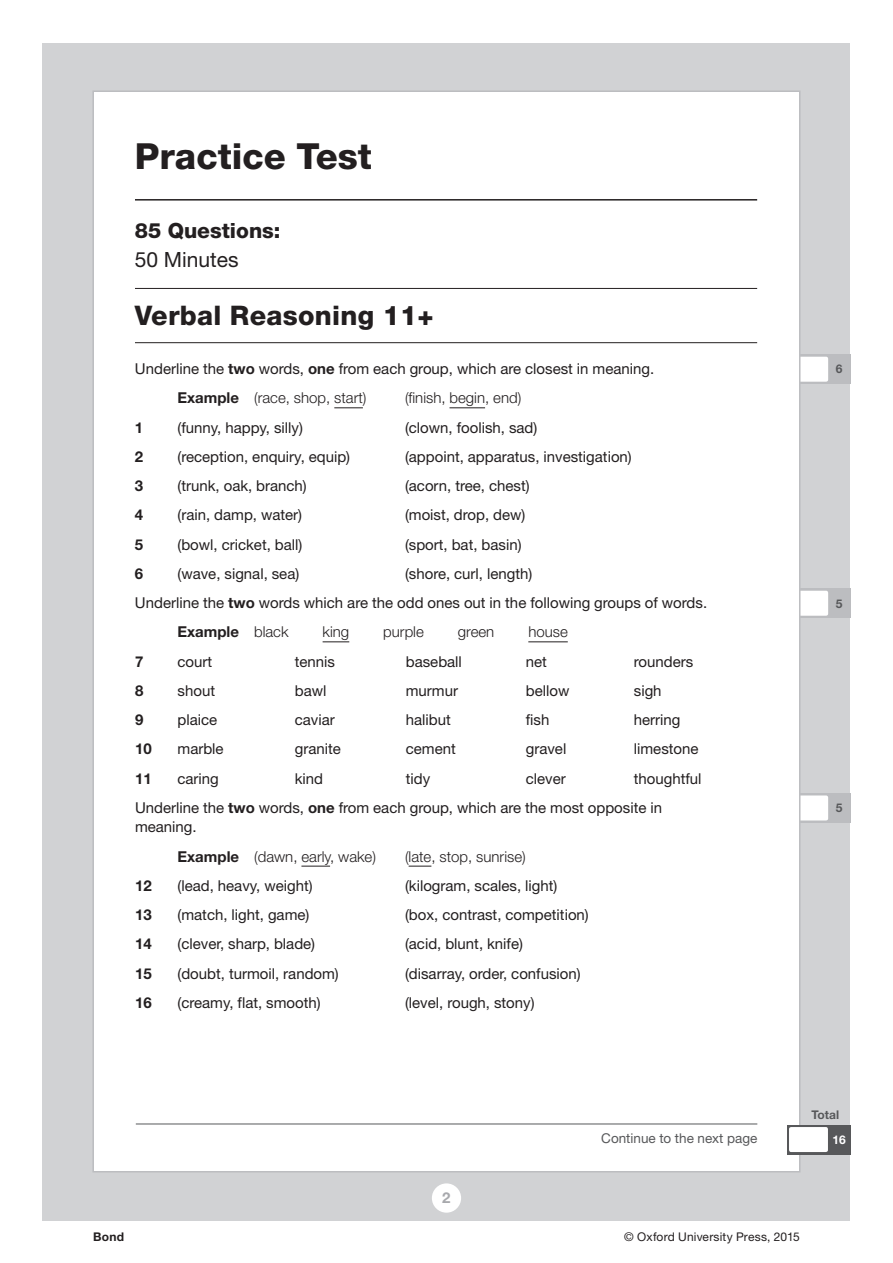
<style>
.page{position:relative;width:893px;height:1263px;background:#fff}
.page>*{position:absolute;margin:0;border:0;box-sizing:border-box;transform-origin:0 0}
.t1{font:800 36px "Helvetica Neue LT Std";color:#231f20}
.t2{font:800 27px "Helvetica Neue LT Std";letter-spacing:.01em;color:#231f20}
.t3{font:800 21px "Helvetica Neue LT Std";color:#231f20}
.t4{font:21px "Helvetica Neue LT Std";color:#231f20}
.t5{font:15px/29.2px "Helvetica Neue LT Std";color:#231f20}
.t6{font:300 15px/29.2px "Helvetica Neue LT Std";color:#231f20}
.t7{font:700 15px "Helvetica Neue LT Std";color:#231f20}
.t8{font:700 15px "Helvetica Neue LT Std";color:#a8a9ad}
.t9{font:13.5px "Helvetica Neue LT Std";color:#57585a}
.t10{font:12px "Helvetica Neue LT Std";letter-spacing:.015em;color:#231f20}
.t11{font:700 12px "Helvetica Neue LT Std";color:#57585a}
.t12{font:700 12px "Helvetica Neue LT Std";color:#231f20}
.t13{font:700 12px "Helvetica Neue LT Std";color:#fff}
.s1{font-weight:700}
.s2{font-weight:300}
.s3{font-weight:400}
</style>
<div class="page">
<div style="left:43px;top:43px;width:807px;height:1177px;background:#d1d2d4"></div>
<div style="left:785px;top:355px;width:65px;height:29px;background:#bcbdc0"></div>
<svg style="left:800px;top:357px;width:28px;height:25px"></svg>
<div style="left:785px;top:589px;width:65px;height:29px;background:#bcbdc0"></div>
<svg style="left:800px;top:591px;width:28px;height:25px"></svg>
<div style="left:785px;top:793px;width:65px;height:30px;background:#bcbdc0"></div>
<svg style="left:800px;top:795px;width:28px;height:25px"></svg>
<div style="left:92px;top:90px;width:708px;height:1082px;background:#fff;border:2px solid #bcbdc0"></div>
<div style="left:432px;top:1183px;width:29px;height:30px;background:#fff;border-radius:50%"></div>
<hr style="left:135px;top:199px;width:622px;height:2px;background:#231f20">
<hr style="left:135px;top:288px;width:622px;height:1px;background:#231f20">
<hr style="left:135px;top:342px;width:622px;height:1px;background:#231f20">
<svg style="left:334px;top:407px;width:29px;height:1px"></svg>
<hr style="left:449px;top:407px;width:36px;height:1px;background:#231f20">
<svg style="left:323px;top:641px;width:26px;height:1px"></svg>
<hr style="left:528px;top:641px;width:40px;height:1px;background:#231f20">
<svg style="left:301px;top:866px;width:29px;height:1px"></svg>
<svg style="left:409px;top:866px;width:22px;height:1px"></svg>
<hr style="left:136px;top:1124px;width:621px;height:1px;background:#57585a">
<div style="left:787px;top:1125px;width:63px;height:29px;background:#57585a"></div>
<div style="left:789px;top:1127px;width:39px;height:25px;background:#fff;border-radius:2px"></div>
<h1 class="t1" style="left:135px;top:135px;width:238px">Practice Test</h1>
<h3 class="t3" style="left:135px;top:218px;width:147px">85 Questions:</h3>
<h3 class="t4" style="left:135px;top:247px;width:105px">50 Minutes</h3>
<h2 class="t2" style="left:135px;top:300px;width:300px">Verbal Reasoning 11+</h2>
<p class="t5" style="left:178px;top:354px;width:478px;text-indent:-43px">Underline the <span class="s1">two</span> words, <span class="s1">one</span> from each group, which are closest in meaning.<br><span class="s1">Example</span> <span class="s2">(race, shop, start)</span></p>
<p class="t6" style="left:405px;top:383px;width:118px">(finish, begin, end)</p>
<p class="t7" style="left:135px;top:418px;width:10px">1</p>
<p class="t5" style="left:178px;top:412px;width:127px">(funny, happy, silly)</p>
<p class="t5" style="left:405px;top:412px;width:134px">(clown, foolish, sad)</p>
<p class="t7" style="left:135px;top:447px;width:10px">2</p>
<p class="t5" style="left:178px;top:442px;width:174px">(reception, enquiry, equip)</p>
<p class="t5" style="left:405px;top:442px;width:228px">(appoint, apparatus, investigation)</p>
<p class="t7" style="left:135px;top:476px;width:10px">3</p>
<p class="t5" style="left:178px;top:471px;width:131px">(trunk, oak, branch)</p>
<p class="t5" style="left:405px;top:471px;width:126px">(acorn, tree, chest)</p>
<p class="t7" style="left:135px;top:506px;width:10px">4</p>
<p class="t5" style="left:178px;top:500px;width:126px">(rain, damp, water)</p>
<p class="t5" style="left:405px;top:500px;width:122px">(moist, drop, dew)</p>
<p class="t7" style="left:135px;top:535px;width:10px">5</p>
<p class="t5" style="left:178px;top:529px;width:126px">(bowl, cricket, ball)</p>
<p class="t5" style="left:405px;top:529px;width:118px">(sport, bat, basin)</p>
<p class="t7" style="left:135px;top:564px;width:10px">6</p>
<p class="t5" style="left:178px;top:559px;width:123px">(wave, signal, sea)</p>
<p class="t5" style="left:405px;top:559px;width:129px">(shore, curl, length)</p>
<p class="t5" style="left:135px;top:588px;width:574px">Underline the <span class="s1">two</span> words which are the odd ones out in the following groups of words.</p>
<p class="t7" style="left:178px;top:623px;width:113px">Example <span class="s2">black</span></p>
<p class="t6" style="left:323px;top:617px;width:28px">king</p>
<p class="t6" style="left:383px;top:617px;width:42px">purple</p>
<p class="t6" style="left:458px;top:617px;width:38px">green</p>
<p class="t6" style="left:528px;top:617px;width:41px">house</p>
<p class="t7" style="left:135px;top:652px;width:10px">7</p>
<p class="t5" style="left:178px;top:646px;width:36px">court</p>
<p class="t5" style="left:295px;top:646px;width:42px">tennis</p>
<p class="t5" style="left:406px;top:646px;width:58px">baseball</p>
<p class="t5" style="left:526px;top:646px;width:23px">net</p>
<p class="t5" style="left:634px;top:646px;width:61px">rounders</p>
<p class="t7" style="left:135px;top:681px;width:10px">8</p>
<p class="t5" style="left:178px;top:676px;width:39px">shout</p>
<p class="t5" style="left:295px;top:676px;width:33px">bawl</p>
<p class="t5" style="left:406px;top:676px;width:54px">murmur</p>
<p class="t5" style="left:526px;top:676px;width:45px">bellow</p>
<p class="t5" style="left:634px;top:676px;width:29px">sigh</p>
<p class="t7" style="left:135px;top:710px;width:10px">9</p>
<p class="t5" style="left:178px;top:705px;width:41px">plaice</p>
<p class="t5" style="left:295px;top:705px;width:41px">caviar</p>
<p class="t5" style="left:406px;top:705px;width:47px">halibut</p>
<p class="t5" style="left:526px;top:705px;width:25px">fish</p>
<p class="t5" style="left:634px;top:705px;width:48px">herring</p>
<p class="t7" style="left:135px;top:740px;width:18px">10</p>
<p class="t5" style="left:178px;top:734px;width:48px">marble</p>
<p class="t5" style="left:295px;top:734px;width:48px">granite</p>
<p class="t5" style="left:406px;top:734px;width:52px">cement</p>
<p class="t5" style="left:526px;top:734px;width:42px">gravel</p>
<p class="t5" style="left:634px;top:734px;width:66px">limestone</p>
<p class="t7" style="left:135px;top:769px;width:18px">11</p>
<p class="t5" style="left:178px;top:763px;width:43px">caring</p>
<p class="t5" style="left:295px;top:763px;width:30px">kind</p>
<p class="t5" style="left:406px;top:763px;width:26px">tidy</p>
<p class="t5" style="left:526px;top:763px;width:41px">clever</p>
<p class="t5" style="left:135px;top:763px;width:568px;text-indent:499px">thoughtful<br>Underline the <span class="s1">two</span> words, <span class="s1">one</span> from each group, which are the most opposite in</p>
<p class="t6" style="left:178px;top:812px;width:200px;text-indent:-43px"><span class="s3">meaning.<br></span><span class="s1">Example</span> (dawn, early, wake)</p>
<p class="t6" style="left:405px;top:841px;width:122px">(late, stop, sunrise)</p>
<p class="t7" style="left:135px;top:876px;width:18px">12</p>
<p class="t5" style="left:178px;top:871px;width:137px">(lead, heavy, weight)</p>
<p class="t5" style="left:405px;top:871px;width:154px">(kilogram, scales, light)</p>
<p class="t7" style="left:135px;top:905px;width:18px">13</p>
<p class="t5" style="left:178px;top:900px;width:133px">(match, light, game)</p>
<p class="t5" style="left:405px;top:900px;width:185px">(box, contrast, competition)</p>
<p class="t7" style="left:135px;top:935px;width:18px">14</p>
<p class="t5" style="left:178px;top:929px;width:139px">(clever, sharp, blade)</p>
<p class="t5" style="left:405px;top:929px;width:119px">(acid, blunt, knife)</p>
<p class="t7" style="left:135px;top:964px;width:18px">15</p>
<p class="t5" style="left:178px;top:958px;width:163px">(doubt, turmoil, random)</p>
<p class="t5" style="left:405px;top:958px;width:177px">(disarray, order, confusion)</p>
<p class="t7" style="left:135px;top:993px;width:18px">16</p>
<p class="t5" style="left:178px;top:988px;width:145px">(creamy, flat, smooth)</p>
<p class="t5" style="left:405px;top:988px;width:131px">(level, rough, stony)</p>
<p class="t11" style="left:836px;top:362px;width:8px">6</p>
<p class="t11" style="left:836px;top:596px;width:8px">5</p>
<p class="t11" style="left:836px;top:800px;width:8px">5</p>
<p class="t11" style="left:812px;top:1108px;width:29px">Total</p>
<p class="t8" style="left:442px;top:1189px;width:10px">2</p>
<p class="t9" style="left:601px;top:1130px;width:158px">Continue to the next page</p>
<p class="t13" style="left:832px;top:1132px;width:15px">16</p>
<p class="t12" style="left:93px;top:1229px;width:33px">Bond</p>
<p class="t10" style="left:624px;top:1229px;width:177px">© Oxford University Press, 2015</p>
</div>
